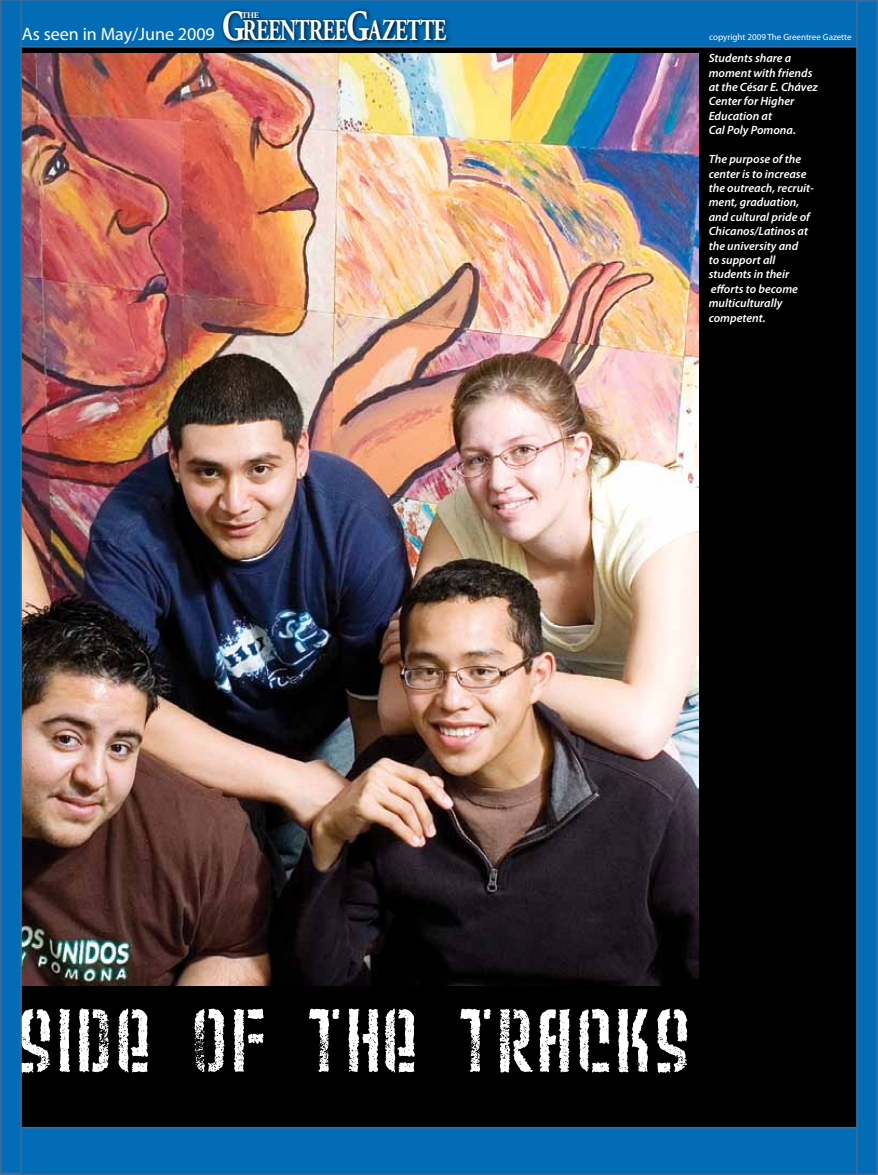
<style>
.page{position:relative;width:878px;height:1175px;background:#fff}
.page>*{position:absolute;margin:0;border:0;box-sizing:border-box;transform-origin:0 0}
.t1{font:90px "Weltron Urban";color:#fff}
.t2{font:700 30.15px "Adobe Garamond Pro";letter-spacing:-.035em;color:#fff;scale:.71 1}
.t3{font:18px "Myriad Pro";color:#fff}
.t4{font:italic 600 12px/14.4px "Myriad Pro";color:#fff}
.t5{font:9px "Myriad Pro";color:#fff}
.t6{font:700 8.7px "Adobe Garamond Pro";color:#fff}
.s1{font-size:43.05px}
</style>
<div class="page">
<div style="left:0;top:0;width:878px;height:1174px;background:#000"></div>
<img style="left:22px;top:53px;width:676px;height:932px">
<div style="left:1px;top:0;width:876px;height:47px;background:#036cb6"></div>
<div style="left:0;top:0;width:878px;height:48px;border:2px solid #3c6d9c"></div>
<div style="left:1px;top:1127px;width:876px;height:47px;background:#036cb6"></div>
<div style="left:0;top:1126px;width:878px;height:48px;border:2px solid #3c6d9c"></div>
<div style="left:1px;top:0;width:20px;height:1173px;background:#036cb6"></div>
<div style="left:0;top:0;width:22px;height:1174px;border:2px solid #3c6d9c"></div>
<div style="left:856px;top:1px;width:21px;height:1173px;background:#036cb6"></div>
<div style="left:856px;top:0;width:22px;height:1174px;border:2px solid #3c6d9c"></div>
<div style="left:220px;top:7px;width:231px;height:38px;background:#000;opacity:.88"></div>
<div style="left:238px;top:8px;width:26px;height:15px;background:#000;opacity:.88"></div>
<h2 class="t2" style="left:222px;top:13px;width:317px"><span class="s1">G</span>REENTREE<span class="s1">G</span>AZETTE</h2>
<p class="t6" style="left:242px;top:11px;width:19px">THE</p>
<h3 class="t3" style="left:22px;top:24px;width:194px">As seen in May/June 2009</h3>
<p class="t5" style="left:709px;top:32px;width:144px">copyright 2009 The Greentree Gazette</p>
<p class="t4" style="left:708px;top:51px;width:110px">Students share a moment with friends at the César E. Chávez<br>Center for Higher<br>Education at<br>Cal Poly Pomona.</p>
<p class="t4" style="left:708px;top:152px;width:107px">The purpose of the center is to increase the outreach, recruit&shy;ment, graduation, and cultural pride of<br>Chicanos/Latinos at the university and<br>to support all students in their efforts to become multiculturally competent.</p>
<h1 class="t1" style="left:11px;top:985px;width:677px">SIDE OF THE TRACKS</h1>
</div>
